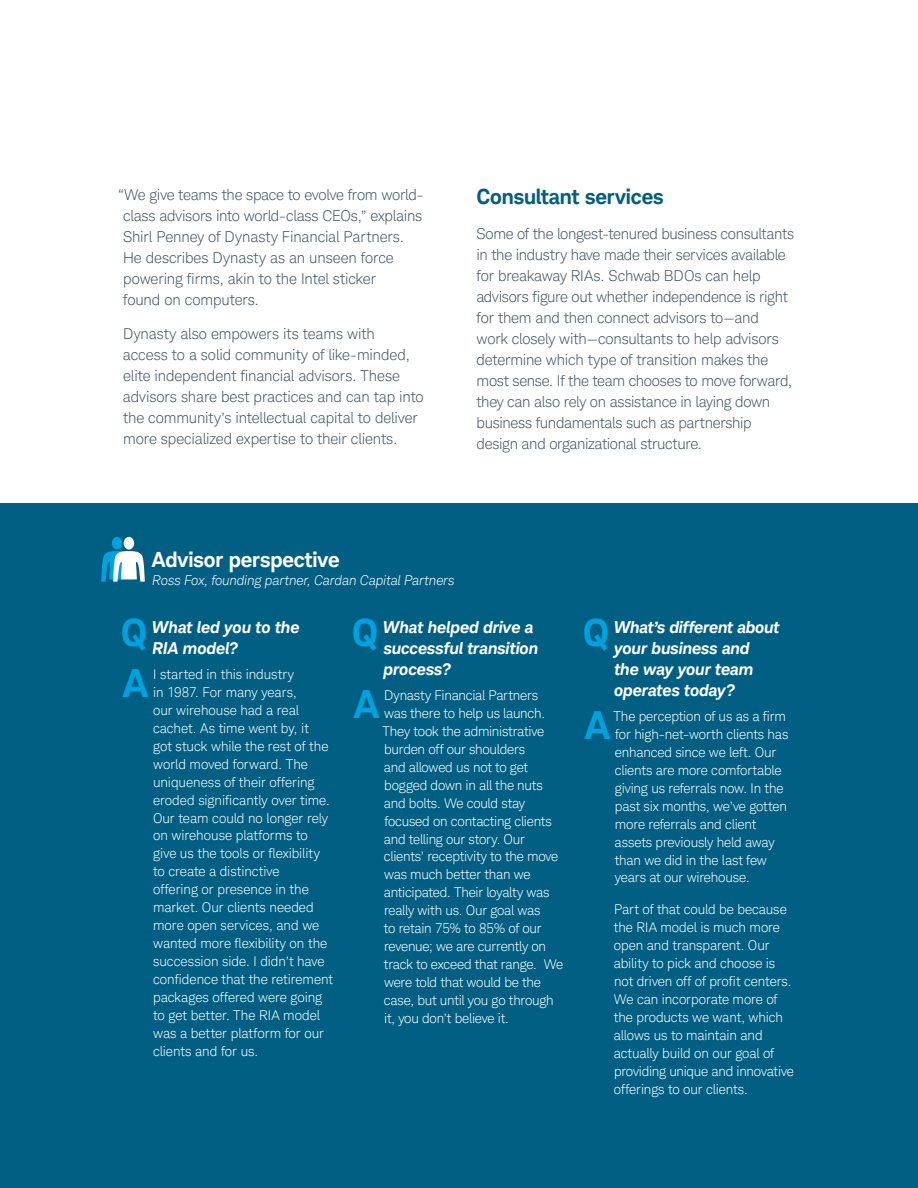
<style>
.page{position:relative;width:918px;height:1188px;background:#fff}
.page>*{position:absolute;margin:0;border:0;box-sizing:border-box;transform-origin:0 0}
.t1{font:700 38.85px "Charles Modern";color:#00a1df}
.t2{font:700 37.65px "Charles Modern";color:#00a1df}
.t3{font:700 21px "Charles Modern";letter-spacing:-.005em;color:#fff}
.t4{font:700 21px "Charles Modern";letter-spacing:-.005em;color:#005f83}
.t5{font:italic 700 16.5px/21px "Charles Modern";color:#fff}
.t6{font:300 15px/21px "Charles Modern";letter-spacing:-.01em;color:#425563}
.t7{font:300 13.5px/18px "Charles Modern";letter-spacing:-.01em;color:#fff}
.t8{font:italic 300 13.5px "Charles Modern";letter-spacing:-.005em;color:#fff}
</style>
<div class="page">
<div style="left:0;top:503px;width:918px;height:685px;background:#005f83"></div>
<div style="left:112px;top:537px;width:10px;height:13px;background:#00a1df;border-radius:50%"></div>
<svg style="left:101px;top:551px;width:44px;height:31px"></svg>
<div style="left:124px;top:537px;width:10px;height:13px;background:#fff;border-radius:50%"></div>
<p class="t6" style="left:123px;top:184px;width:302px;text-indent:-5px">“We give teams the space to evolve from world&shy;class advisors into world-class CEOs,” explains Shirl Penney of Dynasty Financial Partners.<br>He describes Dynasty as an unseen force powering firms, akin to the Intel sticker<br>found on computers.</p>
<p class="t6" style="left:123px;top:324px;width:302px">Dynasty also empowers its teams with<br>access to a solid community of like-minded, elite independent financial advisors. These advisors share best practices and can tap into the community’s intellectual capital to deliver more specialized expertise to their clients.</p>
<h3 class="t4" style="left:476px;top:184px;width:189px">Consultant services</h3>
<p class="t6" style="left:476px;top:223px;width:319px">Some of the longest-tenured business consultants in the industry have made their services available for breakaway RIAs. Schwab BDOs can help advisors figure out whether independence is right for them and then connect advisors to—and<br>work closely with—consultants to help advisors determine which type of transition makes the most sense. If the team chooses to move forward, they can also rely on assistance in laying down business fundamentals such as partnership design and organizational structure.</p>
<h3 class="t3" style="left:152px;top:546px;width:189px">Advisor perspective</h3>
<p class="t8" style="left:152px;top:572px;width:304px">Ross Fox, founding partner, Cardan Capital Partners</p>
<h2 class="t2" style="left:121px;top:610px;width:28px">Q</h2>
<p class="t5" style="left:152px;top:616px;width:149px">What led you to the<br>RIA model?</p>
<h1 class="t1" style="left:123px;top:659px;width:27px">A</h1>
<p class="t7" style="left:153px;top:665px;width:182px">I started in this industry<br>in 1987. For many years,<br>our wirehouse had a real cachet. As time went by, it<br>got stuck while the rest of the world moved forward. The uniqueness of their offering eroded significantly over time.<br>Our team could no longer rely on wirehouse platforms to give us the tools or flexibility to create a distinctive<br>offering or presence in the market. Our clients needed more open services, and we wanted more flexibility on the succession side. I didn’t have confidence that the retirement packages offered were going to get better. The RIA model was a better platform for our clients and for us.</p>
<h2 class="t2" style="left:352px;top:610px;width:28px">Q</h2>
<p class="t5" style="left:383px;top:616px;width:157px">What helped drive a successful transition process?</p>
<h1 class="t1" style="left:354px;top:680px;width:27px">A</h1>
<p class="t7" style="left:383px;top:686px;width:182px">Dynasty Financial Partners<br>was there to help us launch.<br>They took the administrative burden off our shoulders<br>and allowed us not to get bogged down in all the nuts and bolts. We could stay focused on contacting clients and telling our story. Our clients’ receptivity to the move was much better than we anticipated. Their loyalty was really with us. Our goal was<br>to retain 75% to 85% of our revenue; we are currently on track to exceed that range. We were told that would be the case, but until you go through it, you don’t believe it.</p>
<h2 class="t2" style="left:583px;top:610px;width:28px">Q</h2>
<p class="t5" style="left:614px;top:616px;width:167px">What’s different about your business and<br>the way your team operates today?</p>
<h1 class="t1" style="left:585px;top:701px;width:27px">A</h1>
<p class="t7" style="left:613px;top:707px;width:176px">The perception of us as a firm for high-net-worth clients has enhanced since we left. Our clients are more comfortable giving us referrals now. In the past six months, we’ve gotten more referrals and client assets previously held away than we did in the last few years at our wirehouse.</p>
<p class="t7" style="left:614px;top:900px;width:182px">Part of that could be because the RIA model is much more open and transparent. Our ability to pick and choose is not driven off of profit centers.<br>We can incorporate more of the products we want, which allows us to maintain and actually build on our goal of providing unique and innovative offerings to our clients.</p>
</div>
